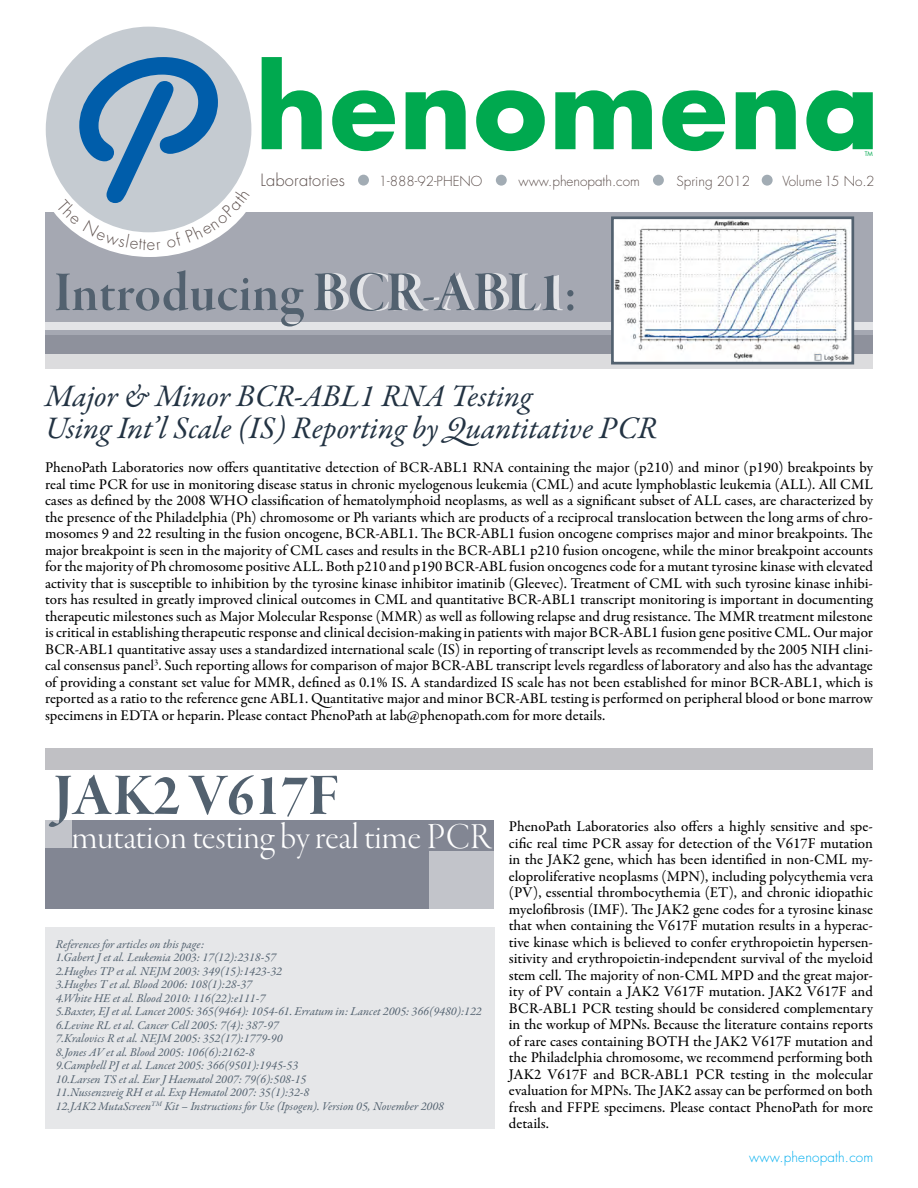
<style>
.page{position:relative;width:918px;height:1188px;background:#fff}
.page>*{position:absolute;margin:0;border:0;box-sizing:border-box;transform-origin:0 0}
.t1{font:700 111px "Futura Std";letter-spacing:.015em;color:#00a94f}
.t2{font:61.5px "Garamond Premr Pro Bd Disp";color:#52616f}
.t3{font:58.5px "Garamond Premr Pro Smbd Disp";letter-spacing:.01em;color:#52616f}
.t4{font:37.5px "Garamond Premr Pro Lt Disp";color:#fff}
.t5{font:italic 31.5px/31.5px "Garamond Premr Pro";letter-spacing:-.005em;color:#233343}
.t6{font:300 16.5px "Futura Std";letter-spacing:.015em;color:#5e514e}
.t7{font:500 15px/16.5px "Garamond Premr Pro";color:#000;text-align:justify}
.t8{font:300 13.5px "Futura Std";color:#5e514e}
.t9{font:300 13.5px "Futura Std";letter-spacing:.015em;color:#00aeef}
.t10{font:italic 12px/13.5px "Garamond Premr Pro";color:#52616f}
.t11{font:6px "Futura Std";color:#00a94f}
.s1{font-family:"Santa Fe Let Plain";font-weight:400;font-size:219px;color:#005daa}
.s2{color:#fff}
</style>
<div class="page">
<div style="left:45px;top:927px;width:449px;height:202px;background:#e6e7e9"></div>
<div style="left:45px;top:748px;width:828px;height:21px;background:#c0c0c4"></div>
<div style="left:45px;top:212px;width:828px;height:141px;background:#a5a8b2"></div>
<div style="left:33px;top:51px;width:233px;height:206px;background:#fff;border-radius:50%"></div>
<div style="left:46px;top:27px;width:205px;height:205px;background:#c5cbd1;border-radius:50%"></div>
<div style="left:496px;top:175px;width:11px;height:11px;background:#a2acb4;border-radius:50%"></div>
<div style="left:358px;top:175px;width:11px;height:11px;background:#a2acb4;border-radius:50%"></div>
<div style="left:653px;top:175px;width:11px;height:11px;background:#a2acb4;border-radius:50%"></div>
<div style="left:762px;top:175px;width:11px;height:11px;background:#a2acb4;border-radius:50%"></div>
<div style="left:45px;top:820px;width:449px;height:89px;background:#828693"></div>
<svg style="left:45px;top:820px;width:26px;height:28px"></svg>
<div style="left:429px;top:852px;width:65px;height:57px;background:#c2c4ca"></div>
<svg style="left:45px;top:335px;width:828px;height:34px;background:#b2b3ba"></svg>
<div style="left:45px;top:322px;width:828px;height:7px;background:#e3e4e7"></div>
<img style="left:615px;top:220px;width:235px;height:140px">
<div style="left:611px;top:216px;width:243px;height:148px;border:3px solid #52616f"></div>
<svg style="left:56px;top:198px;width:105px;height:52px"></svg>
<svg style="left:167px;top:187px;width:79px;height:61px"></svg>
<h1 class="t1" style="left:59px;top:34px;width:822px"><span class="s1">P</span> henomena</h1>
<p class="t11" style="left:865px;top:150px;width:10px">TM</p>
<p class="t6" style="left:260px;top:170px;width:86px">Laboratories</p>
<p class="t8" style="left:379px;top:172px;width:105px">1-888-92-PHENO</p>
<p class="t8" style="left:519px;top:172px;width:123px">www.phenopath.com</p>
<p class="t8" style="left:677px;top:172px;width:75px">Spring 2012</p>
<p class="t8" style="left:782px;top:173px;width:94px">Volume 15 No.2</p>
<h3 class="t3" style="left:54px;top:260px;width:525px">Introducing <span class="s2">BCR-ABL1</span>:</h3>
<h3 class="t5" style="left:45px;top:382px;width:614px">Major &amp; Minor BCR-ABL1 RNA Testing<br>Using Int’l Scale (IS) Reporting by Quantitative PCR</h3>
<p class="t7" style="left:45px;top:460px;width:830px">PhenoPath Laboratories now offers quantitative detection of BCR-ABL1 RNA containing the major (p210) and minor (p190) breakpoints by real time PCR for use in monitoring disease status in chronic myelogenous leukemia (CML) and acute lymphoblastic leukemia (ALL). All CML cases as defined by the 2008 WHO classification of hematolymphoid neoplasms, as well as a significant subset of ALL cases, are characterized by the presence of the Philadelphia (Ph) chromosome or Ph variants which are products of a reciprocal translocation between the long arms of chro&shy;mosomes 9 and 22 resulting in the fusion oncogene, BCR-ABL1. The BCR-ABL1 fusion oncogene comprises major and minor breakpoints. The major breakpoint is seen in the majority of CML cases and results in the BCR-ABL1 p210 fusion oncogene, while the minor breakpoint accounts for the majority of Ph chromosome positive ALL. Both p210 and p190 BCR-ABL fusion oncogenes code for a mutant tyrosine kinase with elevated activity that is susceptible to inhibition by the tyrosine kinase inhibitor imatinib (Gleevec). Treatment of CML with such tyrosine kinase inhibi&shy;tors has resulted in greatly improved clinical outcomes in CML and quantitative BCR-ABL1 transcript monitoring is important in documenting therapeutic milestones such as Major Molecular Response (MMR) as well as following relapse and drug resistance. The MMR treatment milestone is critical in establishing therapeutic response and clinical decision-making in patients with major BCR-ABL1 fusion gene positive CML. Our major BCR-ABL1 quantitative assay uses a standardized international scale (IS) in reporting of transcript levels as recommended by the 2005 NIH clini&shy;cal consensus panel<sup>3</sup>. Such reporting allows for comparison of major BCR-ABL transcript levels regardless of laboratory and also has the advantage of providing a constant set value for MMR, defined as 0.1% IS. A standardized IS scale has not been established for minor BCR-ABL1, which is reported as a ratio to the reference gene ABL1. Quantitative major and minor BCR-ABL testing is performed on peripheral blood or bone marrow specimens in EDTA or heparin. Please contact PhenoPath at lab@phenopath.com for more details.</p>
<h2 class="t2" style="left:54px;top:762px;width:287px">JAK2 V617F</h2>
<h3 class="t4" style="left:72px;top:816px;width:420px">mutation testing by real time PCR</h3>
<p class="t10" style="left:56px;top:938px;width:427px">References for articles on this page:<br>1.Gabert J et al. Leukemia 2003: 17(12):2318-57<br>2.Hughes TP et al. NEJM 2003: 349(15):1423-32<br>3.Hughes T et al. Blood 2006: 108(1):28-37<br>4.White HE et al. Blood 2010: 116(22):e111-7<br>5.Baxter, EJ et al. Lancet 2005: 365(9464): 1054-61. Erratum in: Lancet 2005: 366(9480):122<br>6.Levine RL et al. Cancer Cell 2005: 7(4): 387-97<br>7.Kralovics R et al. NEJM 2005: 352(17):1779-90<br>8.Jones AV et al. Blood 2005: 106(6):2162-8<br>9.Campbell PJ et al. Lancet 2005: 366(9501):1945-53<br>10.Larsen TS et al. Eur J Haematol 2007: 79(6):508-15<br>11.Nussenzveig RH et al. Exp Hematol 2007: 35(1):32-8<br>12.JAK2 MutaScreen<sup>TM</sup> Kit – Instructions for Use (Ipsogen). Version 05, November 2008</p>
<p class="t7" style="left:509px;top:819px;width:366px">PhenoPath Laboratories also offers a highly sensitive and spe&shy;cific real time PCR assay for detection of the V617F mutation in the JAK2 gene, which has been identified in non-CML my&shy;eloproliferative neoplasms (MPN), including polycythemia vera (PV), essential thrombocythemia (ET), and chronic idiopathic myelofibrosis (IMF). The JAK2 gene codes for a tyrosine kinase that when containing the V617F mutation results in a hyperac&shy;tive kinase which is believed to confer erythropoietin hypersen&shy;sitivity and erythropoietin-independent survival of the myeloid stem cell. The majority of non-CML MPD and the great major&shy;ity of PV contain a JAK2 V617F mutation. JAK2 V617F and BCR-ABL1 PCR testing should be considered complementary in the workup of MPNs. Because the literature contains reports of rare cases containing BOTH the JAK2 V617F mutation and the Philadelphia chromosome, we recommend performing both JAK2 V617F and BCR-ABL1 PCR testing in the molecular evaluation for MPNs. The JAK2 assay can be performed on both fresh and FFPE specimens. Please contact PhenoPath for more details.</p>
<p class="t9" style="left:749px;top:1149px;width:126px">www.phenopath.com</p>
</div>
